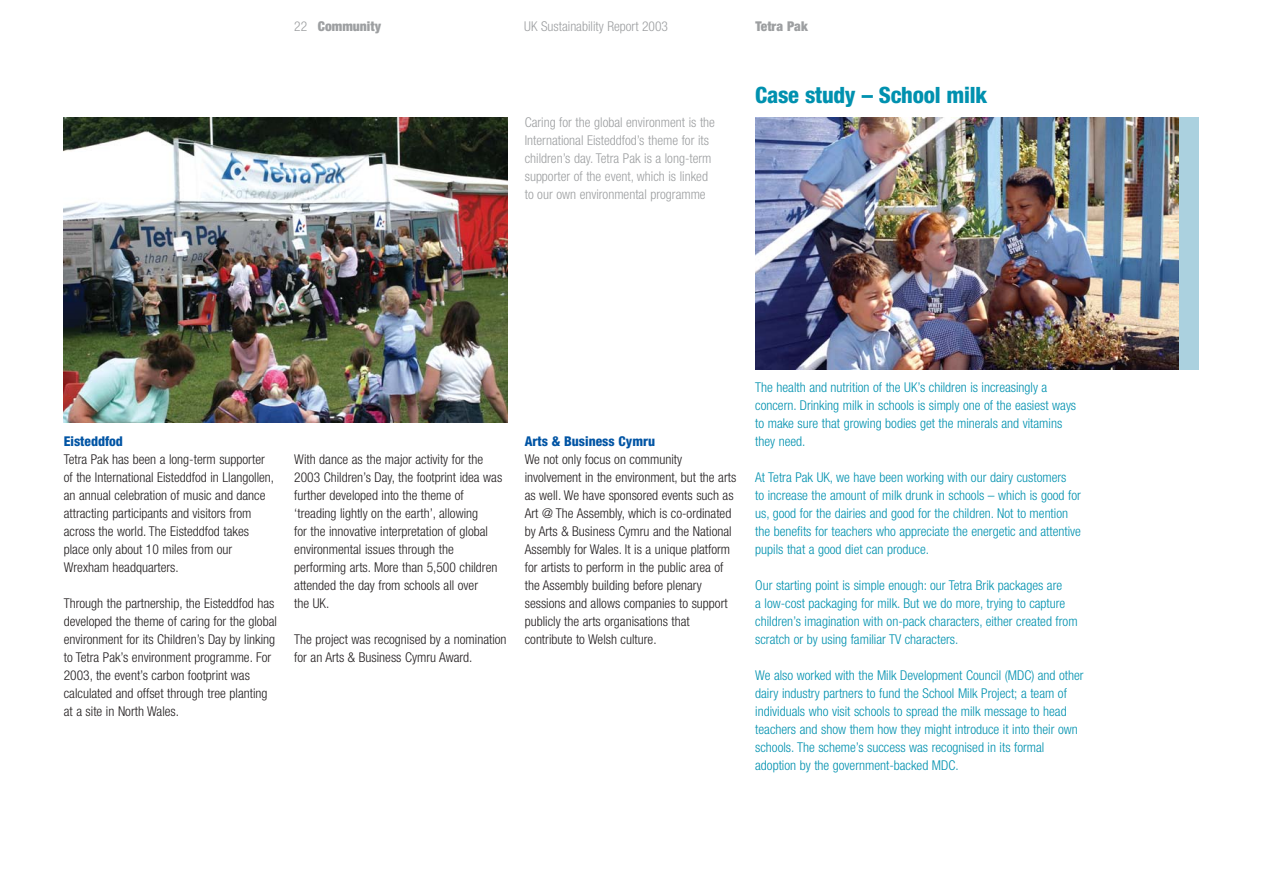
<style>
.page{position:relative;width:1263px;height:894px;background:#fff}
.page>*{position:absolute;margin:0;border:0;box-sizing:border-box;transform-origin:0 0}
.t1{font:800 condensed 22.5px "Helvetica Neue";letter-spacing:-.01em;color:#0091af}
.t2{font:300 condensed 13.5px/18px "Helvetica Neue";color:#231f20}
.t3{font:300 condensed 13.5px/18px "Helvetica Neue";color:#0091af}
.t4{font:300 condensed 13.5px/18px "Helvetica Neue";color:#9d9fa1}
.t5{font:800 condensed 13.5px "Helvetica Neue";color:#0054a4}
.t6{font:900 condensed 13.5px "Helvetica Neue";color:#9d9fa1}
.s1{font-weight:300}
</style>
<div class="page">
<img style="left:63px;top:117px;width:1136px;height:306px">
<p class="t6" style="left:294px;top:21px;width:88px"><span class="s1">22</span> Community</p>
<p class="t4" style="left:524px;top:18px;width:145px">UK Sustainability Report 2003</p>
<p class="t6" style="left:756px;top:21px;width:54px">Tetra Pak</p>
<p class="t4" style="left:525px;top:114px;width:192px">Caring for the global environment is the International Eisteddfod’s theme for its children’s day. Tetra Pak is a long-term supporter of the event, which is linked to our own environmental programme</p>
<h1 class="t1" style="left:755px;top:87px;width:233px">Case study – School milk</h1>
<p class="t5" style="left:64px;top:436px;width:61px">Eisteddfod</p>
<p class="t2" style="left:64px;top:451px;width:212px">Tetra Pak has been a long-term supporter of the International Eisteddfod in Llangollen, an annual celebration of music and dance attracting participants and visitors from across the world. The Eisteddfod takes place only about 10 miles from our Wrexham headquarters.</p>
<p class="t2" style="left:64px;top:595px;width:215px">Through the partnership, the Eisteddfod has developed the theme of caring for the global environment for its Children’s Day by linking to Tetra Pak’s environment programme. For 2003, the event’s carbon footprint was calculated and offset through tree planting at a site in North Wales.</p>
<p class="t2" style="left:294px;top:451px;width:210px">With dance as the major activity for the 2003 Children’s Day, the footprint idea was further developed into the theme of ‘treading lightly on the earth’, allowing<br>for the innovative interpretation of global environmental issues through the performing arts. More than 5,500 children attended the day from schools all over<br>the UK.</p>
<p class="t2" style="left:294px;top:631px;width:214px">The project was recognised by a nomination for an Arts &amp; Business Cymru Award.</p>
<p class="t5" style="left:525px;top:436px;width:132px">Arts &amp; Business Cymru</p>
<p class="t2" style="left:525px;top:451px;width:213px">We not only focus on community involvement in the environment, but the arts as well. We have sponsored events such as Art @ The Assembly, which is co-ordinated by Arts &amp; Business Cymru and the National Assembly for Wales. It is a unique platform for artists to perform in the public area of the Assembly building before plenary sessions and allows companies to support publicly the arts organisations that contribute to Welsh culture.</p>
<p class="t3" style="left:755px;top:379px;width:322px">The health and nutrition of the UK’s children is increasingly a concern. Drinking milk in schools is simply one of the easiest ways to make sure that growing bodies get the minerals and vitamins they need.</p>
<p class="t3" style="left:755px;top:469px;width:327px">At Tetra Pak UK, we have been working with our dairy customers<br>to increase the amount of milk drunk in schools – which is good for us, good for the dairies and good for the children. Not to mention the benefits for teachers who appreciate the energetic and attentive pupils that a good diet can produce.</p>
<p class="t3" style="left:755px;top:577px;width:324px">Our starting point is simple enough: our Tetra Brik packages are<br>a low-cost packaging for milk. But we do more, trying to capture children’s imagination with on-pack characters, either created from scratch or by using familiar TV characters.</p>
<p class="t3" style="left:755px;top:667px;width:330px">We also worked with the Milk Development Council (MDC) and other dairy industry partners to fund the School Milk Project; a team of individuals who visit schools to spread the milk message to head teachers and show them how they might introduce it into their own schools. The scheme’s success was recognised in its formal adoption by the government-backed MDC.</p>
</div>
